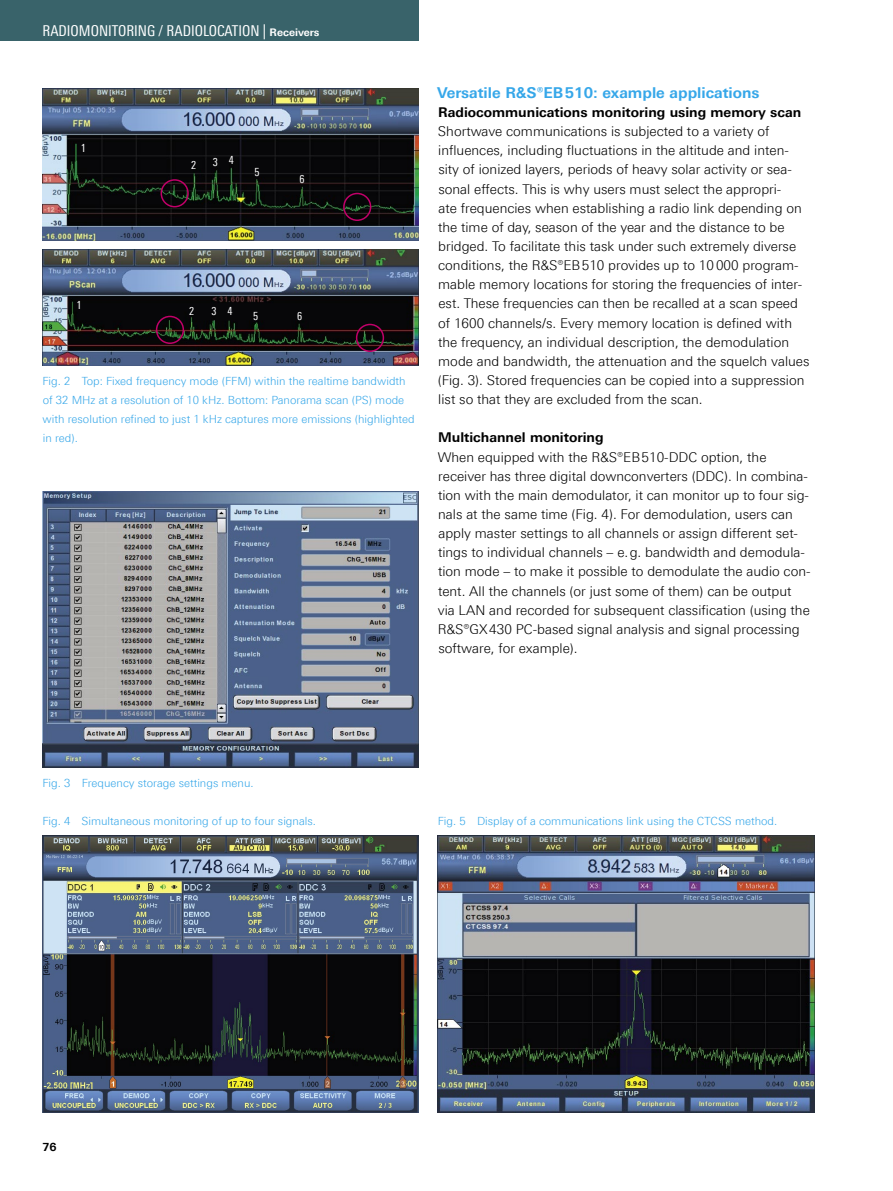
<style>
.page{position:relative;width:893px;height:1191px;background:#fff}
.page>*{position:absolute;margin:0;border:0;box-sizing:border-box;transform-origin:0 0}
.Rubrik_libü{font:15px "Linotype Univers 420 Cn";color:#fff}
._03_Überschrift_1{font:700 15px "Linotype Univers 630";color:#36a7e9}
.Fließtext_oAo{font:300 13.5px/19.2px "Linotype Univers 330";color:#000}
._03_Überschrift_2_oA{font:700 13.5px "Linotype Univers 630";color:#000}
._03_Überschrift_2{font:700 13.5px "Linotype Univers 630";color:#000}
.Bildlegende{font:300 11.25px/19.2px "Linotype Univers 330";color:#36a7e9}
.t1{font:11.25px "Linotype Univers 420 Cn";color:#fff}
.t2{font:700 11.25px "Linotype Univers 630";color:#000}
.s1{font-family:"Linotype Univers 630";font-weight:700;font-size:10.5px}
</style>
<div class="page">
<img style="left:42px;top:836px;width:377px;height:276px">
<img style="left:43px;top:491px;width:376px;height:276px">
<img style="left:438px;top:836px;width:376px;height:276px">
<img style="left:43px;top:88px;width:376px;height:152px">
<img style="left:43px;top:250px;width:376px;height:116px">
<div style="left:161px;top:179px;width:28px;height:28px;border:2px solid #c10069;border-radius:50%"></div>
<div style="left:343px;top:193px;width:28px;height:28px;border:2px solid #c10069;border-radius:50%"></div>
<div style="left:156px;top:316px;width:28px;height:28px;border:2px solid #c10069;border-radius:50%"></div>
<div style="left:356px;top:324px;width:28px;height:28px;border:2px solid #c10069;border-radius:50%"></div>
<div style="left:0;top:0;width:419px;height:40px;background:#39636a"></div>
<p class="Rubrik_libü" style="left:43px;top:22px;width:279px">RADIOMONITORING / RADIOLOCATION | <span class="s1">Receivers</span></p>
<p class="t1" style="left:81px;top:141px;width:7px">1</p>
<p class="t1" style="left:77px;top:299px;width:7px">1</p>
<p class="t1" style="left:191px;top:158px;width:7px">2</p>
<p class="t1" style="left:213px;top:154px;width:23px">3 4</p>
<p class="t1" style="left:255px;top:165px;width:7px">5</p>
<p class="t1" style="left:300px;top:173px;width:7px">6</p>
<p class="t1" style="left:189px;top:305px;width:7px">2</p>
<p class="t1" style="left:211px;top:305px;width:23px">3 4</p>
<p class="t1" style="left:253px;top:309px;width:7px">5</p>
<p class="t1" style="left:297px;top:309px;width:7px">6</p>
<p class="Bildlegende" style="left:43px;top:371px;width:374px">Fig. 2 Top: Fixed frequency mode (FFM) within the realtime bandwidth of 32 MHz at a resolution of 10 kHz. Bottom: Panorama scan (PS) mode with resolution refined to just 1 kHz captures more emissions (highlighted in red).</p>
<p class="_03_Überschrift_1" style="left:437px;top:83px;width:324px">Versatile R&amp;S®EB510: example applications</p>
<p class="_03_Überschrift_2_oA" style="left:438px;top:104px;width:365px">Radiocommunications monitoring using memory scan</p>
<p class="Fließtext_oAo" style="left:438px;top:122px;width:373px">Shortwave communications is subjected to a variety of influences, including fluctuations in the altitude and inten&shy;sity of ionized layers, periods of heavy solar activity or sea&shy;sonal effects. This is why users must select the appropri-<br>ate frequencies when establishing a radio link depending on the time of day, season of the year and the distance to be bridged. To facilitate this task under such extremely diverse conditions, the R&amp;S®EB510 provides up to 10 000 program&shy;mable memory locations for storing the frequencies of inter&shy;est. These frequencies can then be recalled at a scan speed of 1600 channels/s. Every memory location is defined with the frequency, an individual description, the demodulation mode and bandwidth, the attenuation and the squelch values (Fig. 3). Stored frequencies can be copied into a suppression list so that they are excluded from the scan.</p>
<p class="_03_Überschrift_2" style="left:438px;top:429px;width:167px">Multichannel monitoring</p>
<p class="Fließtext_oAo" style="left:438px;top:447px;width:374px">When equipped with the R&amp;S®EB510-DDC option, the receiver has three digital downconverters (DDC). In combina&shy;tion with the main demodulator, it can monitor up to four sig&shy;nals at the same time (Fig. 4). For demodulation, users can apply master settings to all channels or assign different set&shy;tings to individual channels – e.g. bandwidth and demodula&shy;tion mode – to make it possible to demodulate the audio con&shy;tent. All the channels (or just some of them) can be output via LAN and recorded for subsequent classification (using the R&amp;S®GX430 PC-based signal analysis and signal processing software, for example).</p>
<p class="Bildlegende" style="left:43px;top:773px;width:213px">Fig. 3 Frequency storage settings menu.</p>
<p class="Bildlegende" style="left:42px;top:811px;width:275px">Fig. 4 Simultaneous monitoring of up to four signals.</p>
<p class="Bildlegende" style="left:438px;top:811px;width:341px">Fig. 5 Display of a communications link using the CTCSS method.</p>
<p class="t2" style="left:42px;top:1139px;width:16px">76</p>
</div>
